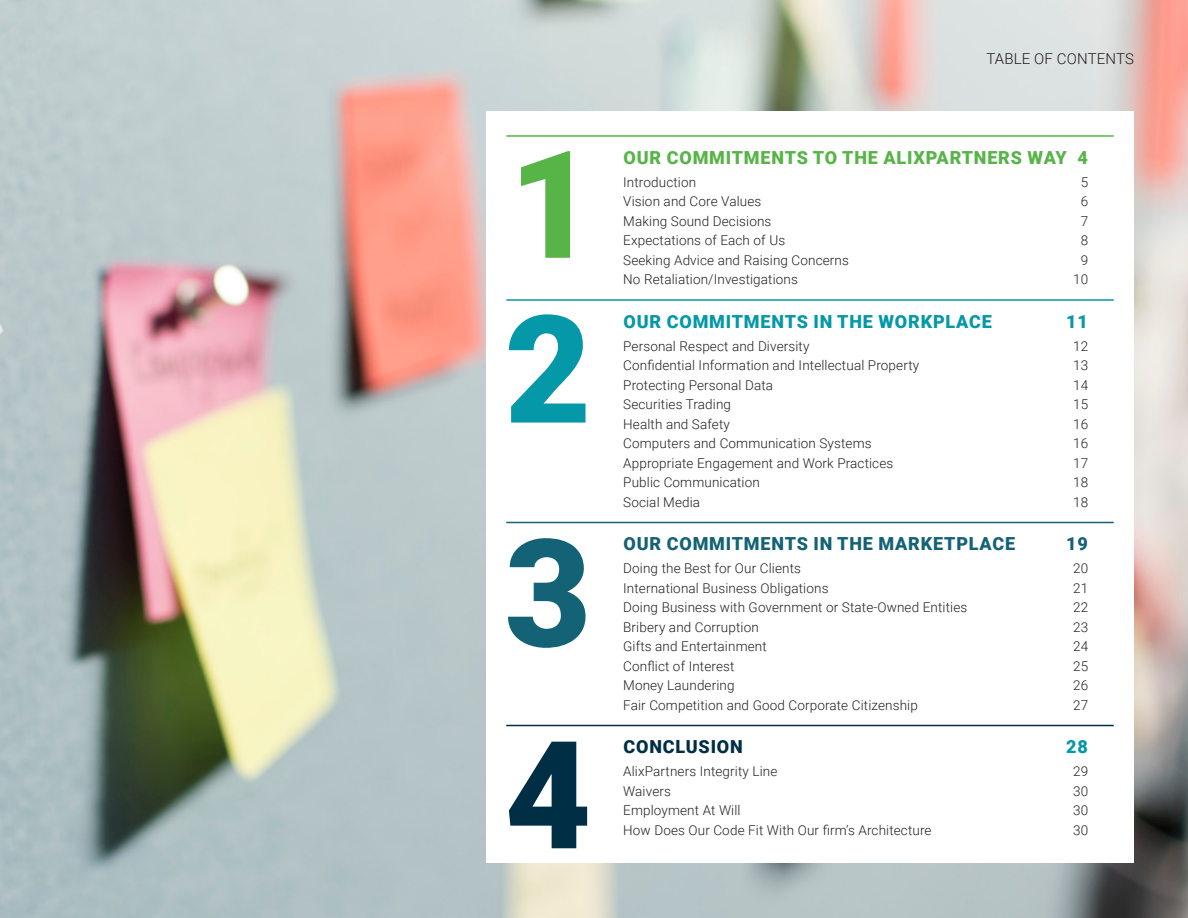
<style>
.page{position:relative;width:1188px;height:918px;background:#fff}
.page>*{position:absolute;margin:0;border:0;box-sizing:border-box;transform-origin:0 0}
.Main_Heading{font:900 150px "Roboto";color:#57b447}
.Main_Heading-2{font:900 150px "Roboto";color:#0498a8}
.Main_Heading-3{font:900 150px "Roboto";color:#146276}
.Main_Heading-4{font:900 150px "Roboto";color:#002e45}
.t1{font:900 18px "Roboto";letter-spacing:.045em;color:#57b447}
.t2{font:900 18px "Roboto";letter-spacing:.045em;color:#0498a8}
.t3{font:900 18px "Roboto";letter-spacing:.045em;color:#146276}
.t4{font:900 18px "Roboto";letter-spacing:.045em;color:#002e45}
.t5{font:300 15px "Roboto";letter-spacing:.01em;color:#231f20}
.t6{font:300 13.5px "Roboto";letter-spacing:.01em;color:#231f20}
</style>
<div class="page">
<img style="left:0;top:0;width:1188px;height:918px">
<div style="left:486px;top:111px;width:648px;height:752px;background:#fff"></div>
<hr style="left:506px;top:135px;width:608px;height:2px;background:#57b447">
<hr style="left:506px;top:299px;width:608px;height:2px;background:#0498a8">
<hr style="left:506px;top:522px;width:608px;height:1px;background:#146276">
<hr style="left:506px;top:725px;width:608px;height:1px;background:#002e45">
<p class="Main_Heading" style="left:509px;top:99px;width:88px">1</p>
<p class="Main_Heading-2" style="left:505px;top:264px;width:88px">2</p>
<p class="Main_Heading-3" style="left:505px;top:488px;width:88px">3</p>
<p class="Main_Heading-4" style="left:505px;top:690px;width:88px">4</p>
<p class="t5" style="left:986px;top:48px;width:149px">TABLE OF CONTENTS</p>
<p class="t1" style="left:624px;top:145px;width:466px">OUR COMMITMENTS TO THE ALIXPARTNERS WAY 4</p>
<p class="t6" style="left:623px;top:172px;width:74px">Introduction</p>
<p class="t6" style="left:1081px;top:172px;width:9px">5</p>
<p class="t6" style="left:623px;top:192px;width:140px">Vision and Core Values</p>
<p class="t6" style="left:1081px;top:192px;width:9px">6</p>
<p class="t6" style="left:623px;top:211px;width:150px">Making Sound Decisions</p>
<p class="t6" style="left:1081px;top:211px;width:9px">7</p>
<p class="t6" style="left:623px;top:231px;width:163px">Expectations of Each of Us</p>
<p class="t6" style="left:1081px;top:231px;width:9px">8</p>
<p class="t6" style="left:623px;top:250px;width:227px">Seeking Advice and Raising Concerns</p>
<p class="t6" style="left:1081px;top:250px;width:9px">9</p>
<p class="t6" style="left:623px;top:270px;width:176px">No Retaliation/Investigations</p>
<p class="t6" style="left:1073px;top:270px;width:17px">10</p>
<p class="t2" style="left:624px;top:309px;width:370px">OUR COMMITMENTS IN THE WORKPLACE</p>
<p class="t2" style="left:1066px;top:309px;width:23px">11</p>
<p class="t6" style="left:623px;top:336px;width:188px">Personal Respect and Diversity</p>
<p class="t6" style="left:1073px;top:336px;width:17px">12</p>
<p class="t6" style="left:623px;top:356px;width:298px">Confidential Information and Intellectual Property</p>
<p class="t6" style="left:1073px;top:356px;width:17px">13</p>
<p class="t6" style="left:623px;top:375px;width:151px">Protecting Personal Data</p>
<p class="t6" style="left:1073px;top:375px;width:17px">14</p>
<p class="t6" style="left:623px;top:395px;width:109px">Securities Trading</p>
<p class="t6" style="left:1073px;top:395px;width:17px">15</p>
<p class="t6" style="left:623px;top:414px;width:108px">Health and Safety</p>
<p class="t6" style="left:1073px;top:414px;width:17px">16</p>
<p class="t6" style="left:623px;top:434px;width:250px">Computers and Communication Systems</p>
<p class="t6" style="left:1073px;top:434px;width:17px">16</p>
<p class="t6" style="left:623px;top:453px;width:272px">Appropriate Engagement and Work Practices</p>
<p class="t6" style="left:1073px;top:453px;width:17px">17</p>
<p class="t6" style="left:623px;top:473px;width:138px">Public Communication</p>
<p class="t6" style="left:1073px;top:473px;width:17px">18</p>
<p class="t6" style="left:623px;top:492px;width:78px">Social Media</p>
<p class="t6" style="left:1073px;top:492px;width:17px">18</p>
<p class="t3" style="left:624px;top:531px;width:393px">OUR COMMITMENTS IN THE MARKETPLACE</p>
<p class="t3" style="left:1066px;top:531px;width:23px">19</p>
<p class="t6" style="left:623px;top:559px;width:179px">Doing the Best for Our Clients</p>
<p class="t6" style="left:1073px;top:559px;width:17px">20</p>
<p class="t6" style="left:623px;top:579px;width:207px">International Business Obligations</p>
<p class="t6" style="left:1073px;top:579px;width:17px">21</p>
<p class="t6" style="left:623px;top:598px;width:346px">Doing Business with Government or State-Owned Entities</p>
<p class="t6" style="left:1073px;top:598px;width:17px">22</p>
<p class="t6" style="left:623px;top:618px;width:137px">Bribery and Corruption</p>
<p class="t6" style="left:1073px;top:618px;width:17px">23</p>
<p class="t6" style="left:623px;top:637px;width:145px">Gifts and Entertainment</p>
<p class="t6" style="left:1073px;top:637px;width:17px">24</p>
<p class="t6" style="left:623px;top:657px;width:113px">Conflict of Interest</p>
<p class="t6" style="left:1073px;top:657px;width:17px">25</p>
<p class="t6" style="left:623px;top:676px;width:113px">Money Laundering</p>
<p class="t6" style="left:1073px;top:676px;width:17px">26</p>
<p class="t6" style="left:623px;top:696px;width:296px">Fair Competition and Good Corporate Citizenship</p>
<p class="t6" style="left:1073px;top:696px;width:17px">27</p>
<p class="t4" style="left:624px;top:734px;width:121px">CONCLUSION</p>
<p class="t2" style="left:1066px;top:734px;width:23px">28</p>
<p class="t6" style="left:623px;top:762px;width:156px">AlixPartners Integrity Line</p>
<p class="t6" style="left:1073px;top:762px;width:17px">29</p>
<p class="t6" style="left:623px;top:782px;width:49px">Waivers</p>
<p class="t6" style="left:1073px;top:782px;width:17px">30</p>
<p class="t6" style="left:623px;top:801px;width:119px">Employment At Will</p>
<p class="t6" style="left:1073px;top:801px;width:17px">30</p>
<p class="t6" style="left:623px;top:821px;width:310px">How Does Our Code Fit With Our firm’s Architecture</p>
<p class="t6" style="left:1073px;top:821px;width:17px">30</p>
</div>
